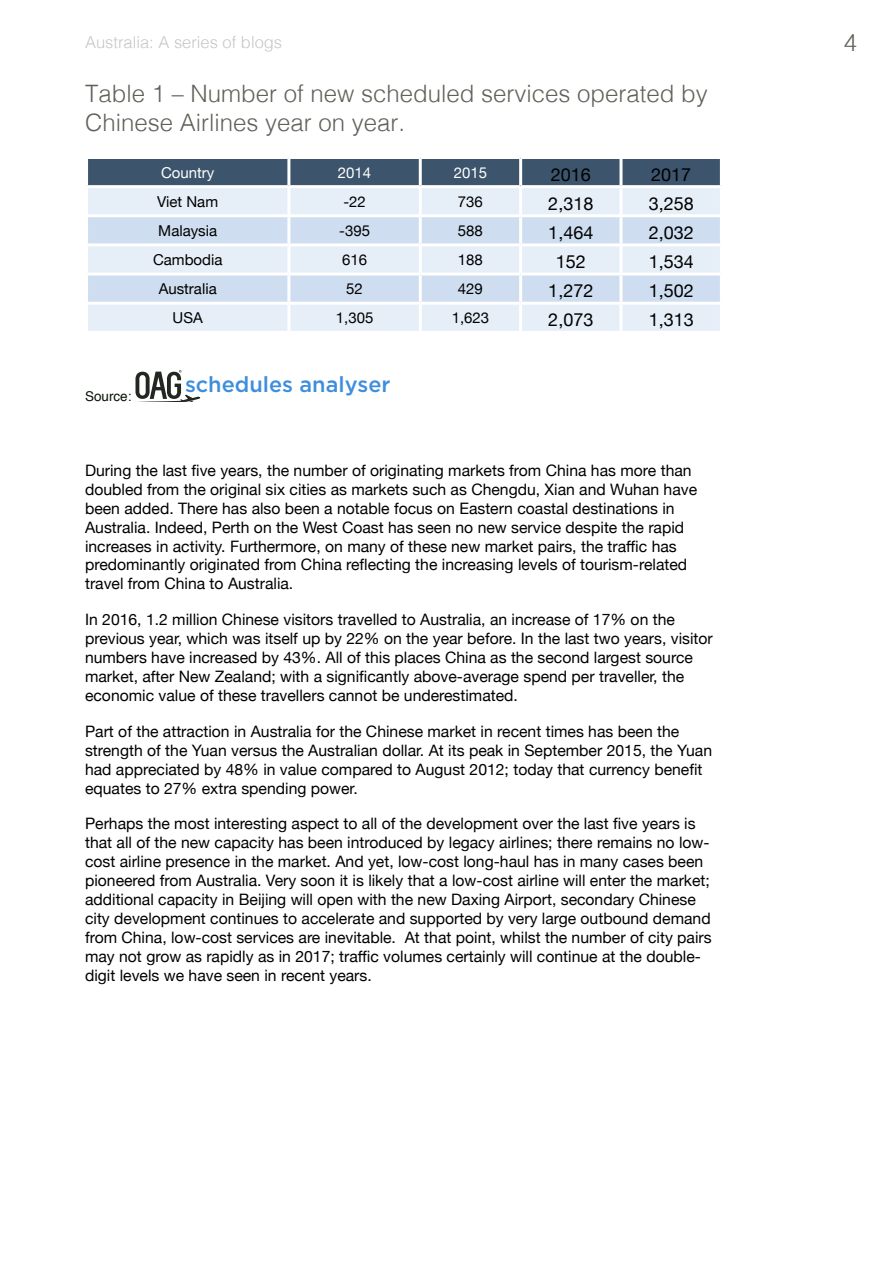
<style>
.page{position:relative;width:893px;height:1263px;background:#fff}
.page>*{position:absolute;margin:0;border:0;box-sizing:border-box;transform-origin:0 0}
.t1{font:300 24px/28.8px "Helvetica";color:#5e6359}
.t2{font:500 21.75px "Gotham";color:#3e8ede}
.t3{font:18px "Helvetica Neue";color:#000}
.t4{font:300 16.5px "Helvetica";color:#c6c6c6}
.t5{font:15.75px/18.9px "Helvetica Neue";color:#000}
.t6{font:15px "Helvetica Neue";color:#000}
.t7{font:15px "Helvetica Neue";color:#fff}
.t8{font:13.5px "Helvetica";color:#091208}
</style>
<div class="page">
<div style="left:88px;top:159px;width:632px;height:26px;background:#3c546c"></div>
<div style="left:88px;top:188px;width:632px;height:143px;background:#e6eef8"></div>
<svg style="left:88px;top:217px;width:632px;height:85px;background:#d6e3f2"></svg>
<hr style="left:287px;top:159px;width:3px;height:26px;background:#fff">
<hr style="left:419px;top:159px;width:3px;height:26px;background:#fff">
<hr style="left:519px;top:159px;width:3px;height:26px;background:#fff">
<hr style="left:619px;top:159px;width:3px;height:26px;background:#fff">
<hr style="left:287px;top:188px;width:3px;height:26px;background:#fff">
<hr style="left:419px;top:188px;width:3px;height:26px;background:#fff">
<hr style="left:519px;top:188px;width:3px;height:26px;background:#fff">
<hr style="left:619px;top:188px;width:3px;height:26px;background:#fff">
<hr style="left:85px;top:214px;width:204px;height:3px;background:#fff">
<hr style="left:289px;top:214px;width:131px;height:3px;background:#fff">
<hr style="left:287px;top:217px;width:3px;height:26px;background:#fff">
<hr style="left:420px;top:214px;width:101px;height:3px;background:#fff">
<hr style="left:419px;top:217px;width:3px;height:26px;background:#fff">
<hr style="left:521px;top:214px;width:100px;height:3px;background:#fff">
<hr style="left:519px;top:217px;width:3px;height:26px;background:#fff">
<hr style="left:621px;top:214px;width:102px;height:3px;background:#fff">
<hr style="left:619px;top:217px;width:3px;height:26px;background:#fff">
<hr style="left:85px;top:243px;width:204px;height:3px;background:#fff">
<hr style="left:289px;top:243px;width:131px;height:3px;background:#fff">
<hr style="left:287px;top:246px;width:3px;height:27px;background:#fff">
<hr style="left:420px;top:243px;width:101px;height:3px;background:#fff">
<hr style="left:419px;top:246px;width:3px;height:27px;background:#fff">
<hr style="left:521px;top:243px;width:100px;height:3px;background:#fff">
<hr style="left:519px;top:246px;width:3px;height:27px;background:#fff">
<hr style="left:621px;top:243px;width:102px;height:3px;background:#fff">
<hr style="left:619px;top:246px;width:3px;height:27px;background:#fff">
<hr style="left:85px;top:273px;width:204px;height:3px;background:#fff">
<hr style="left:289px;top:273px;width:131px;height:3px;background:#fff">
<hr style="left:287px;top:276px;width:3px;height:26px;background:#fff">
<hr style="left:420px;top:273px;width:101px;height:3px;background:#fff">
<hr style="left:419px;top:276px;width:3px;height:26px;background:#fff">
<hr style="left:521px;top:273px;width:100px;height:3px;background:#fff">
<hr style="left:519px;top:276px;width:3px;height:26px;background:#fff">
<hr style="left:621px;top:273px;width:102px;height:3px;background:#fff">
<hr style="left:619px;top:276px;width:3px;height:26px;background:#fff">
<hr style="left:85px;top:302px;width:204px;height:3px;background:#fff">
<hr style="left:289px;top:302px;width:131px;height:3px;background:#fff">
<hr style="left:287px;top:305px;width:3px;height:26px;background:#fff">
<hr style="left:420px;top:302px;width:101px;height:3px;background:#fff">
<hr style="left:419px;top:305px;width:3px;height:26px;background:#fff">
<hr style="left:521px;top:302px;width:100px;height:3px;background:#fff">
<hr style="left:519px;top:305px;width:3px;height:26px;background:#fff">
<hr style="left:621px;top:302px;width:102px;height:3px;background:#fff">
<hr style="left:619px;top:305px;width:3px;height:26px;background:#fff">
<svg style="left:135px;top:370px;width:66px;height:32px"></svg>
<p class="t4" style="left:85px;top:29px;width:199px">Australia: A series of blogs</p>
<h1 class="t1" style="left:844px;top:27px;width:15px">4</h1>
<h1 class="t1" style="left:85px;top:78px;width:624px">Table 1 – Number of new scheduled services operated by<br>Chinese Airlines year on year.</h1>
<p class="t7" style="left:161px;top:162px;width:55px">Country</p>
<p class="t7" style="left:338px;top:162px;width:35px">2014</p>
<p class="t7" style="left:454px;top:162px;width:35px">2015</p>
<p class="t3" style="left:551px;top:161px;width:42px">2016</p>
<p class="t3" style="left:651px;top:161px;width:42px">2017</p>
<p class="t6" style="left:157px;top:191px;width:62px">Viet Nam</p>
<p class="t6" style="left:343px;top:191px;width:24px">-22</p>
<p class="t6" style="left:458px;top:191px;width:27px">736</p>
<p class="t3" style="left:548px;top:190px;width:47px">2,318</p>
<p class="t3" style="left:649px;top:190px;width:47px">3,258</p>
<p class="t6" style="left:158px;top:220px;width:60px">Malaysia</p>
<p class="t6" style="left:339px;top:220px;width:32px">-395</p>
<p class="t6" style="left:458px;top:220px;width:27px">588</p>
<p class="t3" style="left:548px;top:219px;width:47px">1,464</p>
<p class="t3" style="left:649px;top:219px;width:47px">2,032</p>
<p class="t6" style="left:153px;top:249px;width:71px">Cambodia</p>
<p class="t6" style="left:342px;top:249px;width:27px">616</p>
<p class="t6" style="left:458px;top:249px;width:27px">188</p>
<p class="t3" style="left:556px;top:249px;width:32px">152</p>
<p class="t3" style="left:649px;top:249px;width:47px">1,534</p>
<p class="t6" style="left:159px;top:278px;width:60px">Australia</p>
<p class="t6" style="left:346px;top:278px;width:18px">52</p>
<p class="t6" style="left:458px;top:278px;width:27px">429</p>
<p class="t3" style="left:548px;top:278px;width:47px">1,272</p>
<p class="t3" style="left:649px;top:278px;width:47px">1,502</p>
<p class="t6" style="left:173px;top:307px;width:32px">USA</p>
<p class="t6" style="left:336px;top:307px;width:39px">1,305</p>
<p class="t6" style="left:452px;top:307px;width:39px">1,623</p>
<p class="t3" style="left:548px;top:307px;width:47px">2,073</p>
<p class="t3" style="left:649px;top:307px;width:47px">1,313</p>
<p class="t8" style="left:85px;top:386px;width:48px">Source:</p>
<h2 class="t2" style="left:185px;top:372px;width:207px">schedules analyser</h2>
<p class="t5" style="left:85px;top:462px;width:614px">During the last five years, the number of originating markets from China has more than doubled from the original six cities as markets such as Chengdu, Xian and Wuhan have been added. There has also been a notable focus on Eastern coastal destinations in Australia. Indeed, Perth on the West Coast has seen no new service despite the rapid increases in activity. Furthermore, on many of these new market pairs, the traffic has predominantly originated from China reflecting the increasing levels of tourism-related travel from China to Australia.</p>
<p class="t5" style="left:85px;top:611px;width:629px">In 2016, 1.2 million Chinese visitors travelled to Australia, an increase of 17% on the previous year, which was itself up by 22% on the year before. In the last two years, visitor numbers have increased by 43%. All of this places China as the second largest source market, after New Zealand; with a significantly above-average spend per traveller, the economic value of these travellers cannot be underestimated.</p>
<p class="t5" style="left:85px;top:723px;width:628px">Part of the attraction in Australia for the Chinese market in recent times has been the strength of the Yuan versus the Australian dollar. At its peak in September 2015, the Yuan had appreciated by 48% in value compared to August 2012; today that currency benefit equates to 27% extra spending power.</p>
<p class="t5" style="left:85px;top:815px;width:628px">Perhaps the most interesting aspect to all of the development over the last five years is that all of the new capacity has been introduced by legacy airlines; there remains no low&shy;cost airline presence in the market. And yet, low-cost long-haul has in many cases been pioneered from Australia. Very soon it is likely that a low-cost airline will enter the market; additional capacity in Beijing will open with the new Daxing Airport, secondary Chinese city development continues to accelerate and supported by very large outbound demand from China, low-cost services are inevitable. At that point, whilst the number of city pairs may not grow as rapidly as in 2017; traffic volumes certainly will continue at the double&shy;digit levels we have seen in recent years.</p>
</div>
